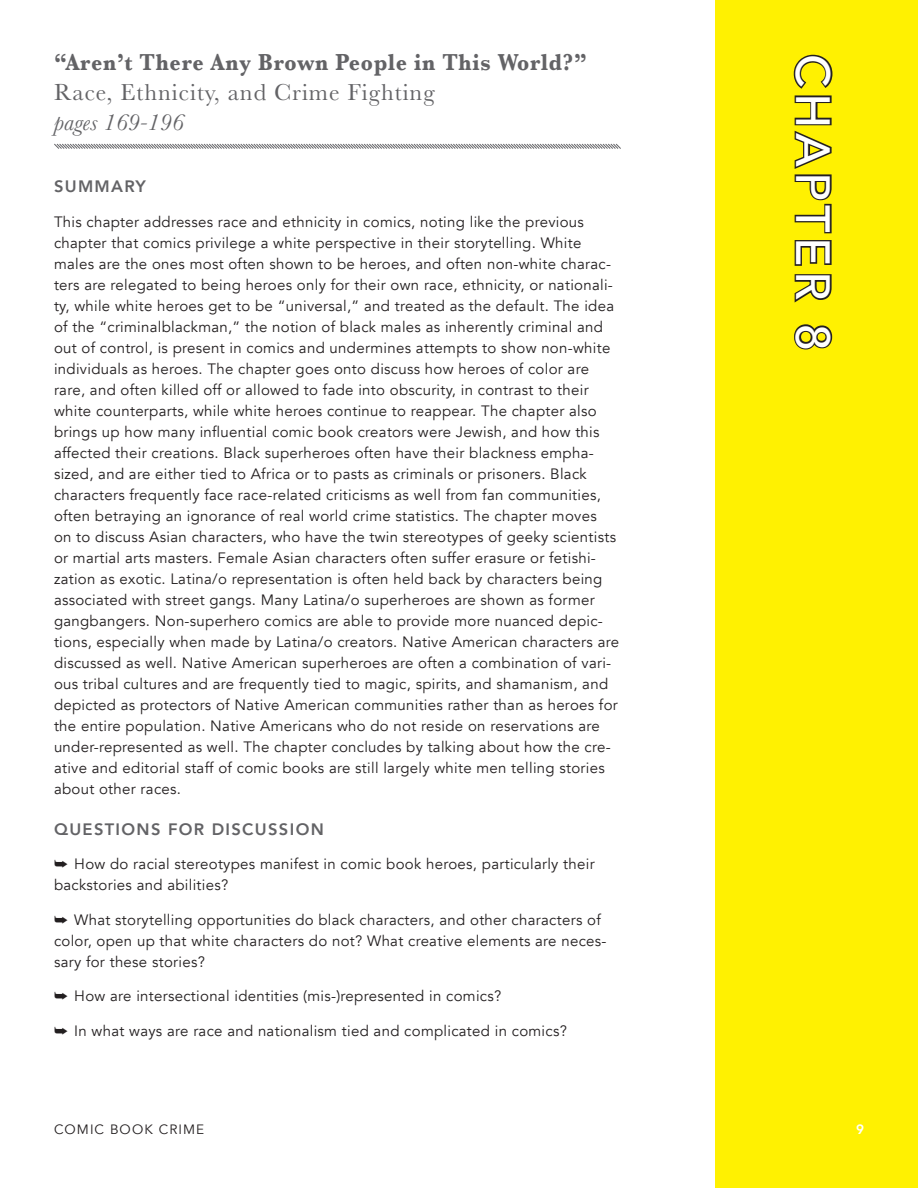
<style>
.page{position:relative;width:918px;height:1188px;background:#fff}
.page>*{position:absolute;margin:0;border:0;box-sizing:border-box;transform-origin:0 0}
.interior__page_title{font:500 48px "Avenir";letter-spacing:.1em;color:#fff}
.interior__page_and_d{font:700 24px/30px "Baskerville";letter-spacing:.04em;color:#636366;scale:.9 1}
.interior__section_he{font:800 16.5px "Avenir";letter-spacing:.08em;color:#636366}
.interior__summary{font:15px/21px "Avenir";letter-spacing:.02em;color:#231f20}
.t1{font:13.5px "Avenir";letter-spacing:.08em;color:#231f20}
.t2{font:800 13.5px "Avenir";color:#fff}
.s1{font-weight:400}
.s2{font-weight:400;font-style:italic}
</style>
<div class="page">
<div style="left:716px;top:0;width:202px;height:1188px;background:#fff101"></div>
<svg style="left:793px;top:54px;width:40px;height:212px"></svg>
<svg style="left:794px;top:274px;width:38px;height:29px"></svg>
<svg style="left:794px;top:324px;width:39px;height:26px"></svg>
<svg style="left:54px;top:143px;width:567px;height:6px"></svg>
<p class="interior__page_and_d" style="left:54px;top:48px;width:594px">“Aren’t There Any Brown People in This World?”<br><span class="s1">Race, Ethnicity, and Crime Fighting<br></span><span class="s2">pages 169-196</span></p>
<p class="interior__section_he" style="left:54px;top:173px;width:93px">SUMMARY</p>
<p class="interior__summary" style="left:54px;top:211px;width:567px">This chapter addresses race and ethnicity in comics, noting like the previous chapter that comics privilege a white perspective in their storytelling. White males are the ones most often shown to be heroes, and often non-white charac&shy;ters are relegated to being heroes only for their own race, ethnicity, or nationali&shy;ty, while white heroes get to be “universal,” and treated as the default. The idea of the “criminalblackman,” the notion of black males as inherently criminal and out of control, is present in comics and undermines attempts to show non-white individuals as heroes. The chapter goes onto discuss how heroes of color are rare, and often killed off or allowed to fade into obscurity, in contrast to their white counterparts, while white heroes continue to reappear. The chapter also brings up how many influential comic book creators were Jewish, and how this affected their creations. Black superheroes often have their blackness empha&shy;sized, and are either tied to Africa or to pasts as criminals or prisoners. Black characters frequently face race-related criticisms as well from fan communities, often betraying an ignorance of real world crime statistics. The chapter moves<br>on to discuss Asian characters, who have the twin stereotypes of geeky scientists or martial arts masters. Female Asian characters often suffer erasure or fetishi&shy;zation as exotic. Latina/o representation is often held back by characters being associated with street gangs. Many Latina/o superheroes are shown as former gangbangers. Non-superhero comics are able to provide more nuanced depic&shy;tions, especially when made by Latina/o creators. Native American characters are discussed as well. Native American superheroes are often a combination of vari&shy;ous tribal cultures and are frequently tied to magic, spirits, and shamanism, and depicted as protectors of Native American communities rather than as heroes for the entire population. Native Americans who do not reside on reservations are under-represented as well. The chapter concludes by talking about how the cre&shy;ative and editorial staff of comic books are still largely white men telling stories about other races.</p>
<p class="interior__section_he" style="left:54px;top:816px;width:271px">QUESTIONS FOR DISCUSSION</p>
<p class="interior__summary" style="left:54px;top:854px;width:542px">➥ How do racial stereotypes manifest in comic book heroes, particularly their backstories and abilities?</p>
<p class="interior__summary" style="left:54px;top:909px;width:554px">➥ What storytelling opportunities do black characters, and other characters of color, open up that white characters do not? What creative elements are neces&shy;sary for these stories?</p>
<p class="interior__summary" style="left:54px;top:986px;width:449px">➥ How are intersectional identities (mis-)represented in comics?</p>
<p class="interior__summary" style="left:54px;top:1020px;width:514px">➥ In what ways are race and nationalism tied and complicated in comics?</p>
<p class="interior__page_title" style="left:854px;top:54px;width:298px;rotate:90deg">CHAPTER 8</p>
<p class="t1" style="left:54px;top:1121px;width:152px">COMIC BOOK CRIME</p>
<p class="t2" style="left:856px;top:1119px;width:9px">9</p>
</div>
